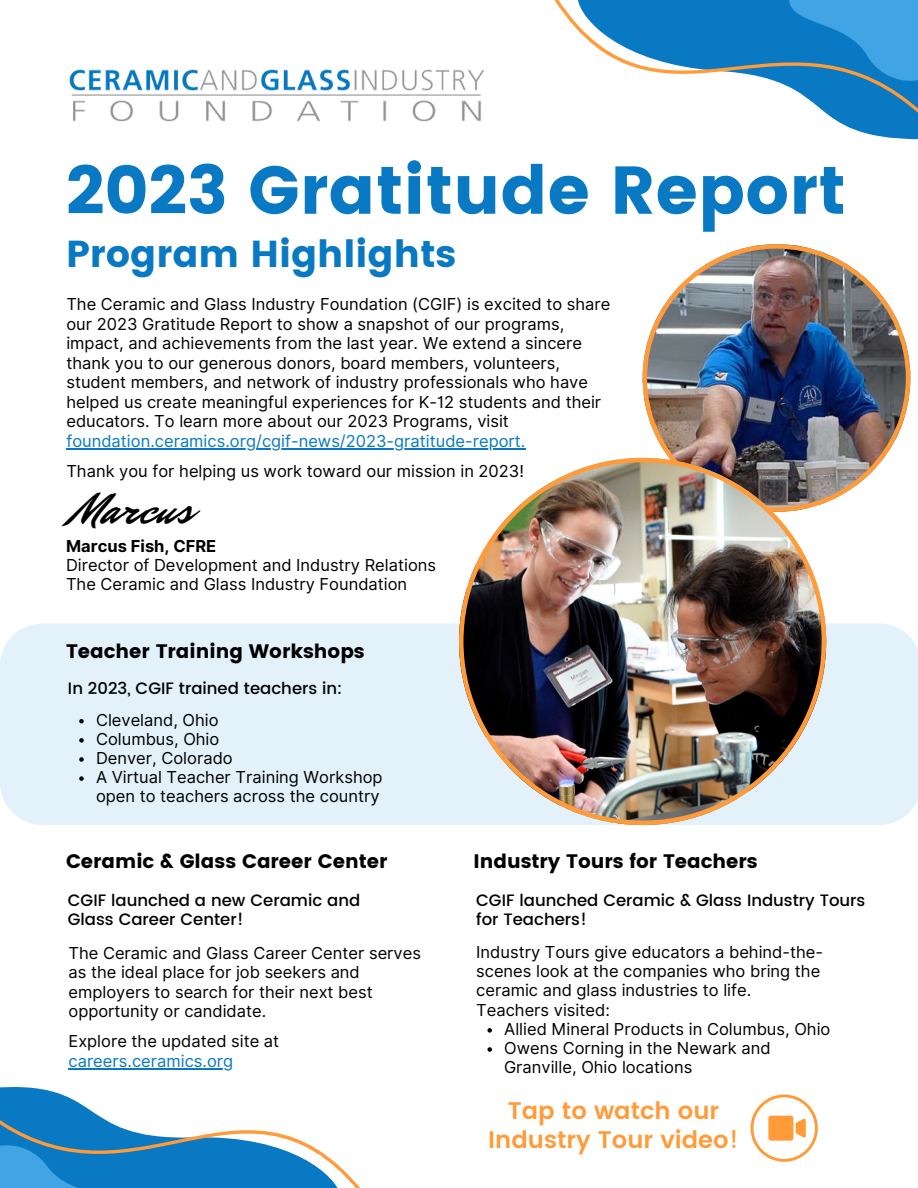
<style>
.page{position:relative;width:918px;height:1188px;background:#fff}
.page>*{position:absolute;margin:0;border:0;box-sizing:border-box;transform-origin:0 0}
.t1{font:67.5px "Poppins";color:#0879c2}
.t2{font:45px "Mr Dafoe";letter-spacing:.02em;color:#000}
.t3{font:37.5px "Poppins";color:#0879c2}
.t4{font:600 24px/29.2px "Poppins";color:#ff9b39;text-align:center}
.t5{font:19.5px "Poppins";color:#000}
.t6{font:16.5px/19.5px "Inter";color:#000}
.t7{font:500 16.5px/19.2px "Poppins";color:#000}
.t8{font:16.5px "Inter";color:#0879c2}
.t9{font:700 16.5px "Inter";color:#000}
.s1{font-weight:500}
</style>
<div class="page">
<img style="left:69px;top:69px;width:415px;height:53px">
<svg style="left:830px;top:116px;width:88px;height:23px;fill:#0879c2"></svg>
<svg style="left:555px;top:0;width:363px;height:116px"></svg>
<div style="left:0;top:623px;width:918px;height:202px;background:#e2f1fa"></div>
<img style="left:643px;top:244px;width:267px;height:259px">
<img style="left:459px;top:458px;width:367px;height:367px">
<svg style="left:79px;top:719px;width:5px;height:4px"></svg>
<svg style="left:79px;top:738px;width:5px;height:5px"></svg>
<svg style="left:79px;top:757px;width:5px;height:5px"></svg>
<svg style="left:79px;top:776px;width:5px;height:5px"></svg>
<hr style="left:69px;top:1068px;width:164px;height:2px;background:#0879c2">
<svg style="left:751px;top:1094px;width:67px;height:68px"></svg>
<svg style="left:487px;top:1028px;width:5px;height:5px"></svg>
<svg style="left:487px;top:1047px;width:5px;height:5px"></svg>
<hr style="left:66px;top:448px;width:459px;height:2px;background:#0879c2">
<svg style="left:0;top:1087px;width:360px;height:101px"></svg>
<h1 class="t1" style="left:66px;top:151px;width:781px">2023 Gratitude Report</h1>
<h3 class="t3" style="left:66px;top:233px;width:392px">Program Highlights</h3>
<p class="t6" style="left:66px;top:295px;width:546px">The Ceramic and Glass Industry Foundation (CGIF) is excited to share our 2023 Gratitude Report to show a snapshot of our programs, impact, and achievements from the last year. We extend a sincere thank you to our generous donors, board members, volunteers, student members, and network of industry professionals who have helped us create meaningful experiences for K-12 students and their educators. To learn more about our 2023 Programs, visit</p>
<p class="t8" style="left:66px;top:429px;width:461px">foundation.ceramics.org/cgif-news/2023-gratitude-report.</p>
<p class="t6" style="left:66px;top:461px;width:459px">Thank you for helping us work toward our mission in 2023!</p>
<h2 class="t2" style="left:71px;top:478px;width:123px">Marcus</h2>
<p class="t9" style="left:66px;top:534px;width:152px">Marcus Fish, CFRE</p>
<p class="t6" style="left:66px;top:555px;width:372px">Director of Development and Industry Relations<br>The Ceramic and Glass Industry Foundation</p>
<p class="t5" style="left:66px;top:640px;width:300px">Teacher Training Workshops</p>
<p class="t7" style="left:68px;top:679px;width:276px">In 2023, CGIF trained teachers in:</p>
<p class="t6" style="left:96px;top:710px;width:288px">Cleveland, Ohio<br>Columbus, Ohio<br>Denver, Colorado<br>A Virtual Teacher Training Workshop open to teachers across the country</p>
<p class="t5" style="left:66px;top:850px;width:323px">Ceramic &amp; Glass Career Center</p>
<p class="t7" style="left:68px;top:891px;width:294px">CGIF launched a new Ceramic and<br>Glass Career Center!</p>
<p class="t6" style="left:69px;top:943px;width:354px">The Ceramic and Glass Career Center serves as the ideal place for job seekers and employers to search for their next best opportunity or candidate.</p>
<p class="t6" style="left:69px;top:1032px;width:212px">Explore the updated site at</p>
<p class="t8" style="left:69px;top:1049px;width:166px">careers.ceramics.org</p>
<p class="t5" style="left:473px;top:850px;width:286px">Industry Tours for Teachers</p>
<p class="t7" style="left:476px;top:891px;width:391px">CGIF launched Ceramic &amp; Glass Industry Tours for Teachers!</p>
<p class="t6" style="left:476px;top:942px;width:348px">Industry Tours give educators a behind-the&shy;scenes look at the companies who bring the ceramic and glass industries to life.<br>Teachers visited:</p>
<p class="t6" style="left:504px;top:1019px;width:328px">Allied Mineral Products in Columbus, Ohio<br>Owens Corning in the Newark and<br>Granville, Ohio locations</p>
<h3 class="t4" style="left:488px;top:1097px;width:252px">Tap to watch our<br>Industry Tour video<span class="s1">!</span></h3>
</div>
